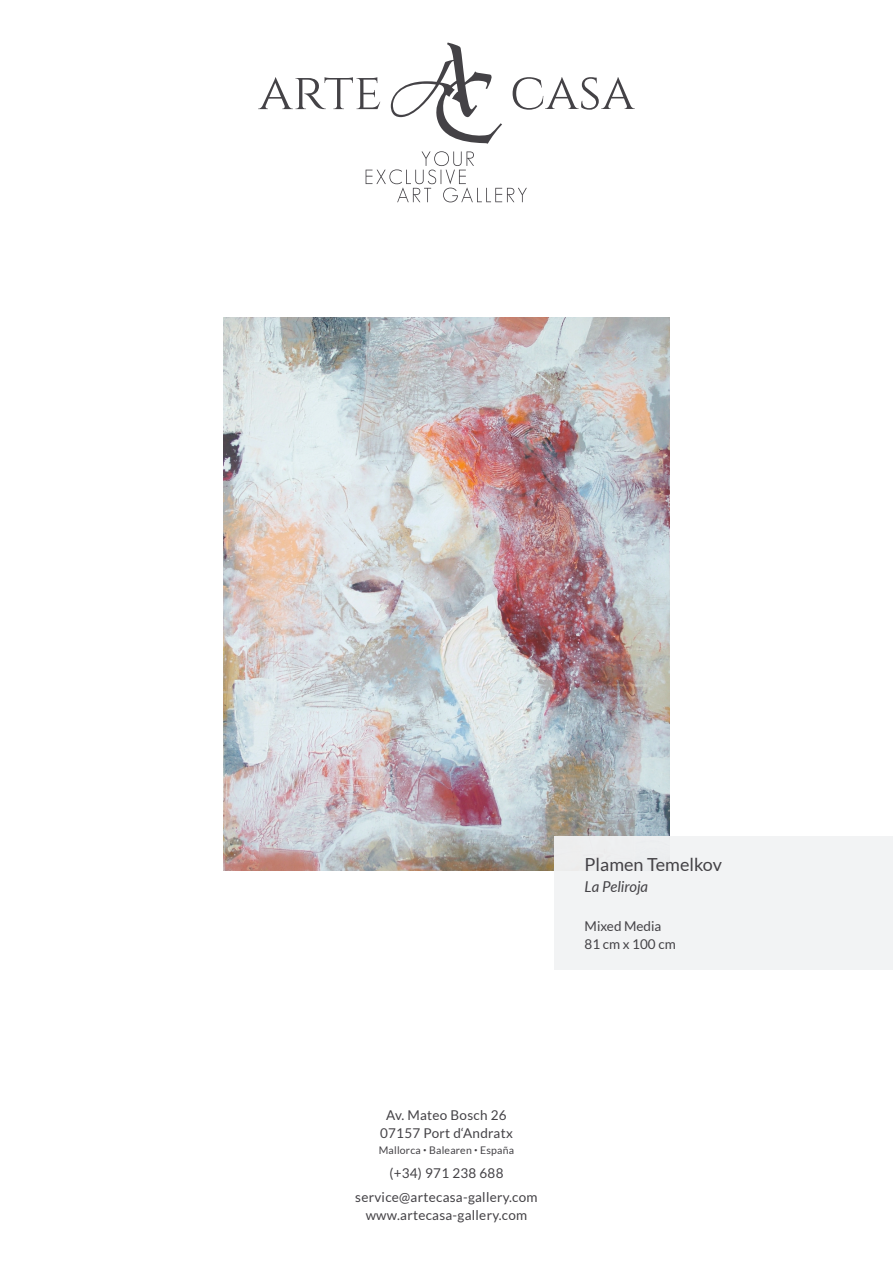
<style>
.page{position:relative;width:893px;height:1263px;background:#fff}
.page>*{position:absolute;margin:0;border:0;box-sizing:border-box;transform-origin:0 0}
.t1{font:18px "Lato";color:#444246}
.t2{font:italic 15px "Lato";color:#444246}
.t3{font:13.5px/18px "Lato";letter-spacing:.02em;color:#444246;text-align:center}
.t4{font:13.5px/18px "Lato";color:#444246}
.t5{font:10.5px "Lato";letter-spacing:.02em;color:#444246}
</style>
<div class="page">
<svg style="left:513px;top:77px;width:122px;height:33px"></svg>
<svg style="left:258px;top:77px;width:122px;height:32px"></svg>
<svg style="left:391px;top:43px;width:111px;height:101px"></svg>
<svg style="left:366px;top:151px;width:161px;height:51px"></svg>
<img style="left:223px;top:317px;width:447px;height:554px">
<div style="left:555px;top:836px;width:338px;height:134px;background:#f2f3f4"></div>
<h1 class="t1" style="left:585px;top:857px;width:139px">Plamen Temelkov</h1>
<p class="t2" style="left:585px;top:880px;width:65px">La Peliroja</p>
<p class="t4" style="left:585px;top:918px;width:93px">Mixed Media<br>81 cm x 100 cm</p>
<p class="t3" style="left:380px;top:1107px;width:134px">Av. Mateo Bosch 26<br>07157 Port d‘Andratx</p>
<p class="t5" style="left:379px;top:1145px;width:137px">Mallorca <sup>•</sup> Balearen <sup>•</sup> España</p>
<p class="t3" style="left:355px;top:1161px;width:184px;line-height:24px">(+34) 971 238 688 service@artecasa-gallery.com</p>
<p class="t3" style="left:366px;top:1206px;width:163px">www.artecasa-gallery.com</p>
</div>
